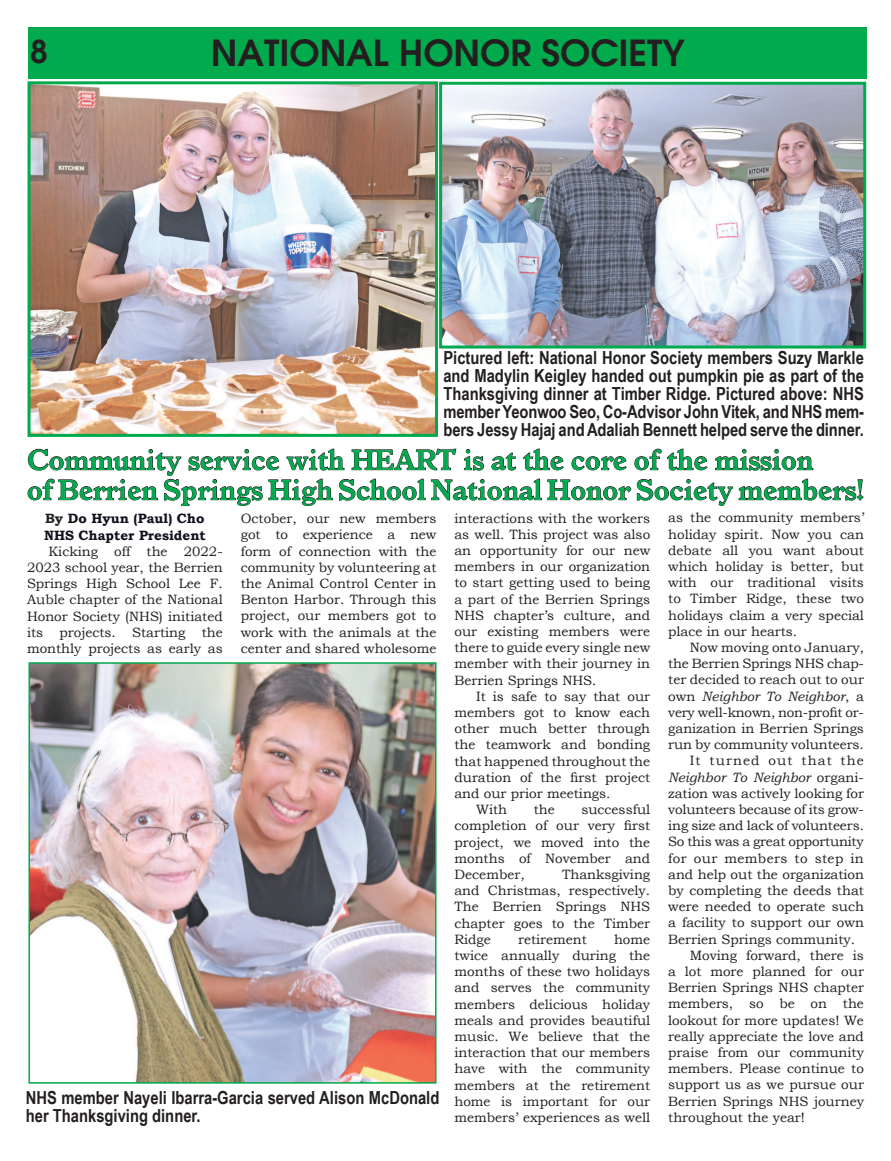
<style>
.page{position:relative;width:891px;height:1161px;background:#fff}
.page>*{position:absolute;margin:0;border:0;box-sizing:border-box;transform-origin:0 0}
.t1{font:600 36px "Avant Garde";color:#231f20}
.t2{font:600 31.5px "Avant Garde";color:#231f20}
.t3{font:700 28.5px/30px "Italian Old Style MT Std";color:#00aa4d}
.t4{font:700 18px/18px "Arial Narrow";color:#231f20;text-align:justify}
.t5{font:13.5px/16.2px "Bookman Old Style";color:#231f20;text-align:justify}
.t6{font:italic 13.5px "Bookman Old Style";color:#231f20}
.t7{font:700 13.5px/16.2px "Bookman Old Style";color:#0e101a}
.t8{font:13.5px "Bookman Old Style";letter-spacing:.025em;color:#231f20}
.t9{font:13.5px "Bookman Old Style";letter-spacing:.085em;color:#231f20}
.s1{color:#231f20}
.s2{font-style:normal}
</style>
<div class="page">
<div style="left:29px;top:27px;width:838px;height:52px;background:#00aa4d"></div>
<svg style="left:27px;top:448px;width:837px;height:58px"></svg>
<img style="left:32px;top:85px;width:402px;height:348px">
<div style="left:28px;top:81px;width:410px;height:356px;border:3px solid #00aa4d"></div>
<img style="left:443px;top:86px;width:419px;height:259px">
<div style="left:439px;top:82px;width:427px;height:267px;border:3px solid #00aa4d"></div>
<img style="left:31px;top:665px;width:403px;height:416px">
<div style="left:28px;top:662px;width:409px;height:422px;border:2px solid #00aa4d"></div>
<h2 class="t2" style="left:30px;top:30px;width:19px">8</h2>
<h1 class="t1" style="left:211px;top:29px;width:475px">NATIONAL HONOR SOCIETY</h1>
<p class="t4" style="left:443px;top:348px;width:422px">Pictured left: National Honor Society members Suzy Markle and Madylin Keigley handed out pumpkin pie as part of the Thanksgiving dinner at Timber Ridge. Pictured above: NHS member Yeonwoo Seo, Co-Advisor John Vitek, and NHS mem&shy;bers Jessy Hajaj and Adaliah Bennett helped serve the dinner.</p>
<h3 class="t3" style="left:27px;top:444px;width:838px;text-indent:409px">t is at the core of the mission<br>of Berrien Springs High School National Honor Society members!</h3>
<p class="t7" style="left:44px;top:510px;width:163px"><span class="s1">By</span> Do Hyun (Paul) Cho<br>NHS Chapter President</p>
<p class="t5" style="left:27px;top:543px;width:197px;text-indent:22px">Kicking off the 2022- 2023 school year, the Berrien Springs High School Lee F.<br>Auble chapter of the National Honor Society (NHS) initiated its projects. Starting the monthly projects as early as</p>
<h3 class="t3" style="left:27px;top:444px;width:347px">Community service with hear</h3>
<p class="t5" style="left:668px;top:510px;width:197px">as the community members’ holiday spirit. Now you can debate all you want about which holiday is better, but with our traditional visits to Timber Ridge, these two holidays claim a very special place in our hearts.</p>
<p class="t5" style="left:690px;top:639px;width:176px">Now moving onto January,</p>
<p class="t5" style="left:668px;top:655px;width:197px">the Berrien Springs NHS chap-</p>
<p class="t5" style="left:668px;top:672px;width:197px">ter decided to reach out to our</p>
<p class="t6" style="left:668px;top:687px;width:197px"><span class="s2">own</span> Neighbor To Neighbor<span class="s2">, a</span></p>
<p class="t5" style="left:668px;top:704px;width:197px">very well-known, non-profit or-</p>
<p class="t5" style="left:668px;top:720px;width:197px">ganization in Berrien Springs</p>
<p class="t5" style="left:668px;top:736px;width:197px">run by community volunteers.</p>
<p class="t9" style="left:690px;top:752px;width:176px">It turned out that the</p>
<p class="t6" style="left:668px;top:768px;width:197px">Neighbor To Neighbor <span class="s2">organi-</span></p>
<p class="t5" style="left:668px;top:785px;width:197px">zation was actively looking for</p>
<p class="t5" style="left:668px;top:801px;width:197px">volunteers because of its grow-</p>
<p class="t5" style="left:668px;top:817px;width:197px">ing size and lack of volunteers.</p>
<p class="t5" style="left:668px;top:834px;width:197px">So this was a great opportunity</p>
<p class="t8" style="left:668px;top:849px;width:197px">for our members to step in</p>
<p class="t5" style="left:668px;top:866px;width:197px">and help out the organization</p>
<p class="t5" style="left:668px;top:882px;width:197px">by completing the deeds that</p>
<p class="t5" style="left:668px;top:898px;width:197px">were needed to operate such</p>
<p class="t5" style="left:668px;top:915px;width:197px">a facility to support our own</p>
<p class="t5" style="left:668px;top:931px;width:188px">Berrien Springs community.</p>
<p class="t5" style="left:690px;top:947px;width:176px">Moving forward, there is</p>
<p class="t5" style="left:668px;top:963px;width:197px">a lot more planned for our</p>
<p class="t5" style="left:668px;top:979px;width:197px">Berrien Springs NHS chapter</p>
<p class="t5" style="left:668px;top:996px;width:197px">members, so be on the</p>
<p class="t5" style="left:668px;top:1012px;width:197px">lookout for more updates! We</p>
<p class="t5" style="left:668px;top:1028px;width:197px">really appreciate the love and</p>
<p class="t5" style="left:668px;top:1044px;width:197px">praise from our community</p>
<p class="t5" style="left:668px;top:1060px;width:197px">members. Please continue to</p>
<p class="t5" style="left:668px;top:1077px;width:197px">support us as we pursue our</p>
<p class="t5" style="left:668px;top:1093px;width:197px">Berrien Springs NHS journey</p>
<p class="t5" style="left:668px;top:1109px;width:138px">throughout the year!</p>
<p class="t5" style="left:241px;top:511px;width:197px">October, our new members got to experience a new form of connection with the community by volunteering at the Animal Control Center in Benton Harbor. Through this project, our members got to work with the animals at the center and shared wholesome</p>
<p class="t5" style="left:454px;top:510px;width:197px">interactions with the workers as well. This project was also an opportunity for our new members in our organization to start getting used to being a part of the Berrien Springs NHS chapter’s culture, and our existing members were there to guide every single new member with their journey in Berrien Springs NHS.</p>
<p class="t5" style="left:476px;top:688px;width:176px">It is safe to say that our</p>
<p class="t5" style="left:454px;top:704px;width:197px">members got to know each</p>
<p class="t5" style="left:454px;top:721px;width:197px">other much better through</p>
<p class="t5" style="left:454px;top:737px;width:197px">the teamwork and bonding</p>
<p class="t5" style="left:454px;top:753px;width:197px">that happened throughout the</p>
<p class="t5" style="left:454px;top:769px;width:197px">duration of the first project</p>
<p class="t5" style="left:454px;top:785px;width:158px">and our prior meetings.</p>
<p class="t5" style="left:476px;top:802px;width:33px">With</p>
<p class="t5" style="left:534px;top:802px;width:23px">the</p>
<p class="t5" style="left:454px;top:802px;width:197px;text-indent:127px">successful completion of our very first project, we moved into the months of November and December,</p>
<p class="t5" style="left:454px;top:866px;width:197px;text-indent:108px">Thanksgiving and Christmas, respectively.<br>The Berrien Springs NHS chapter goes to the Timber Ridge</p>
<p class="t5" style="left:454px;top:931px;width:197px;text-indent:160px">home twice annually during the months of these two holidays and serves the community members delicious holiday meals and provides beautiful music. We believe that the interaction that our members have with the community members at the retirement home is important for our members’ experiences as well</p>
<p class="t5" style="left:518px;top:931px;width:70px">retirement</p>
<h3 class="t4" style="left:26px;top:1087px;width:415px">NHS member Nayeli Ibarra-Garcia served Alison McDonald her Thanksgiving dinner.</h3>
</div>
